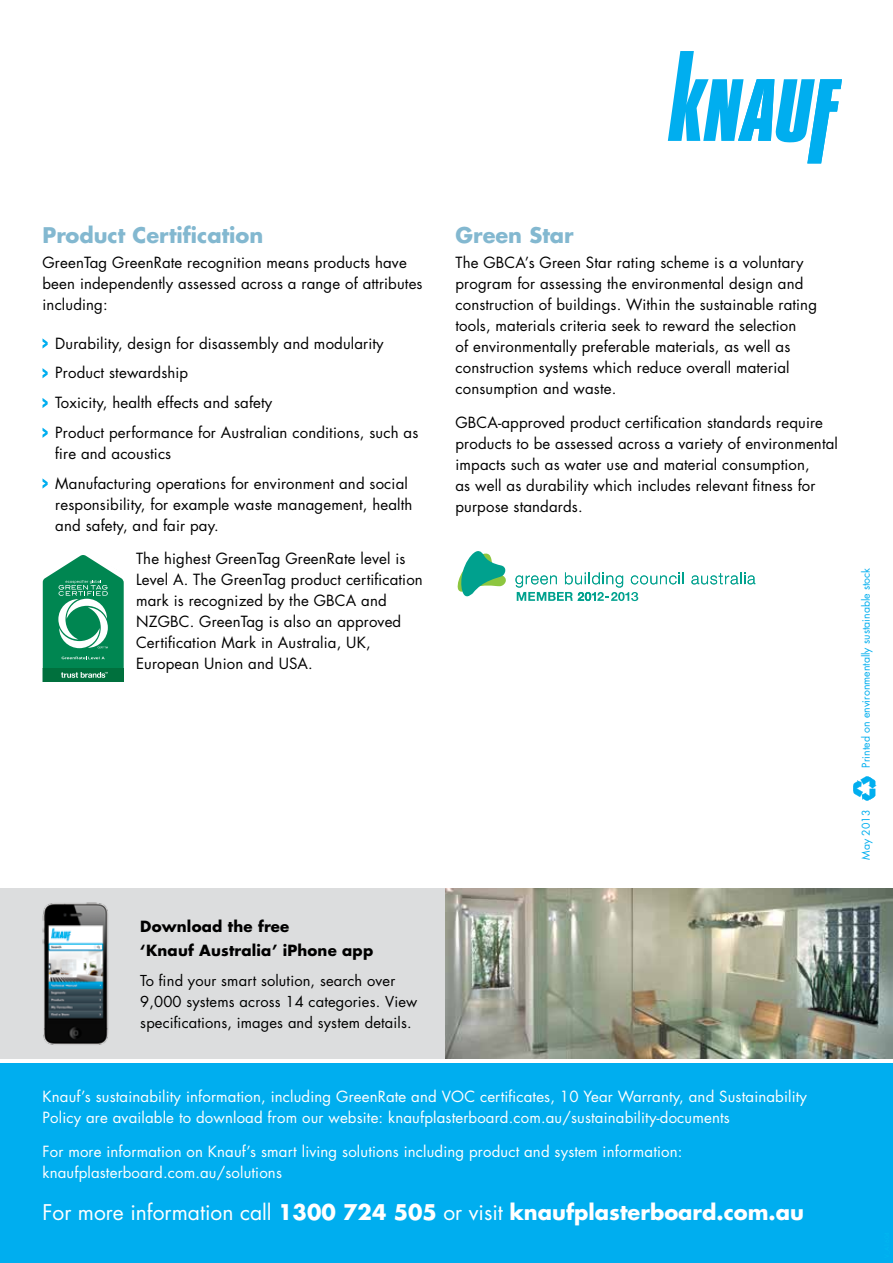
<style>
.page{position:relative;width:893px;height:1263px;background:#fff}
.page>*{position:absolute;margin:0;border:0;box-sizing:border-box;transform-origin:0 0}
.t1{font:700 21px "Futura Std";color:#fff}
.t2{font:700 21px "Futura Std";color:#83b8d0}
.t3{font:15px/21px "Futura Std";letter-spacing:.01em;color:#000}
.t4{font:15px/21px "Futura Std";letter-spacing:.01em;color:#fff}
.t5{font:700 15px/24px "Futura Std";letter-spacing:.01em;color:#000}
.t6{font:14.7px/21px "Futura Std";letter-spacing:.01em;color:#000}
.t7{font:10.5px "Futura Std";color:#00aeef}
.s1{font-weight:400}
</style>
<div class="page">
<div style="left:0;top:1063px;width:893px;height:200px;background:#00aeef"></div>
<svg style="left:43px;top:338px;width:5px;height:10px"></svg>
<svg style="left:43px;top:368px;width:5px;height:10px"></svg>
<svg style="left:43px;top:398px;width:5px;height:10px"></svg>
<svg style="left:43px;top:428px;width:5px;height:10px"></svg>
<svg style="left:43px;top:479px;width:5px;height:10px"></svg>
<svg style="left:458px;top:551px;width:48px;height:46px"></svg>
<svg style="left:691px;top:572px;width:64px;height:12px"></svg>
<svg style="left:515px;top:572px;width:169px;height:29px"></svg>
<div style="left:0;top:889px;width:893px;height:170px;background:#dcddde"></div>
<img style="left:445px;top:889px;width:448px;height:170px">
<img style="left:11px;top:888px;width:127px;height:157px">
<div style="left:43px;top:668px;width:81px;height:14px;background:#00703d"></div>
<svg style="left:43px;top:555px;width:81px;height:123px"></svg>
<svg style="left:853px;top:776px;width:23px;height:25px"></svg>
<svg style="left:668px;top:51px;width:174px;height:112px"></svg>
<h1 class="t2" style="left:43px;top:221px;width:222px">Product Certification</h1>
<p class="t3" style="left:43px;top:252px;width:382px">GreenTag GreenRate recognition means products have been independently assessed across a range of attributes including:</p>
<p class="t3" style="left:55px;top:328px;width:365px;line-height:29.7px">Durability, design for disassembly and modularity Product stewardship<br>Toxicity, health effects and safety<br>Product performance for Australian conditions, such as</p>
<p class="t3" style="left:55px;top:439px;width:354px;line-height:29.7px">fire and acoustics<br>Manufacturing operations for environment and social</p>
<p class="t3" style="left:55px;top:494px;width:359px">responsibility, for example waste management, health and safety, and fair pay.</p>
<p class="t3" style="left:136px;top:548px;width:288px">The highest GreenTag GreenRate level is Level A. The GreenTag product certification mark is recognized by the GBCA and NZGBC. GreenTag is also an approved Certification Mark in Australia, UK, European Union and USA.</p>
<h1 class="t2" style="left:455px;top:221px;width:120px">Green Star</h1>
<p class="t3" style="left:455px;top:252px;width:363px">The GBCA’s Green Star rating scheme is a voluntary program for assessing the environmental design and construction of buildings. Within the sustainable rating tools, materials criteria seek to reward the selection<br>of environmentally preferable materials, as well as construction systems which reduce overall material consumption and waste.</p>
<p class="t3" style="left:455px;top:412px;width:384px">GBCA-approved product certification standards require products to be assessed across a variety of environmental impacts such as water use and material consumption,<br>as well as durability which includes relevant fitness for purpose standards.</p>
<p class="t5" style="left:140px;top:914px;width:234px">Download the free<br>‘Knauf Australia’ iPhone app</p>
<p class="t6" style="left:140px;top:970px;width:279px">To find your smart solution, search over<br>9,000 systems across 14 categories. View specifications, images and system details.</p>
<p class="t4" style="left:43px;top:1086px;width:766px">Knauf’s sustainability information, including GreenRate and VOC certificates, 10 Year Warranty, and Sustainability<br>Policy are available to download from our website: knaufplasterboard.com.au/sustainability-documents</p>
<p class="t4" style="left:43px;top:1141px;width:641px">For more information on Knauf’s smart living solutions including product and system information: knaufplasterboard.com.au/solutions</p>
<h1 class="t1" style="left:43px;top:1198px;width:763px"><span class="s1">For more information call</span> 1300 724 505 <span class="s1">or visit</span> knaufplasterboard.com.au</h1>
<p class="t7" style="left:859px;top:767px;width:201px;rotate:-90deg">Printed on environmentally sustainable stock</p>
<p class="t7" style="left:859px;top:859px;width:51px;rotate:-90deg">May 2013</p>
</div>
